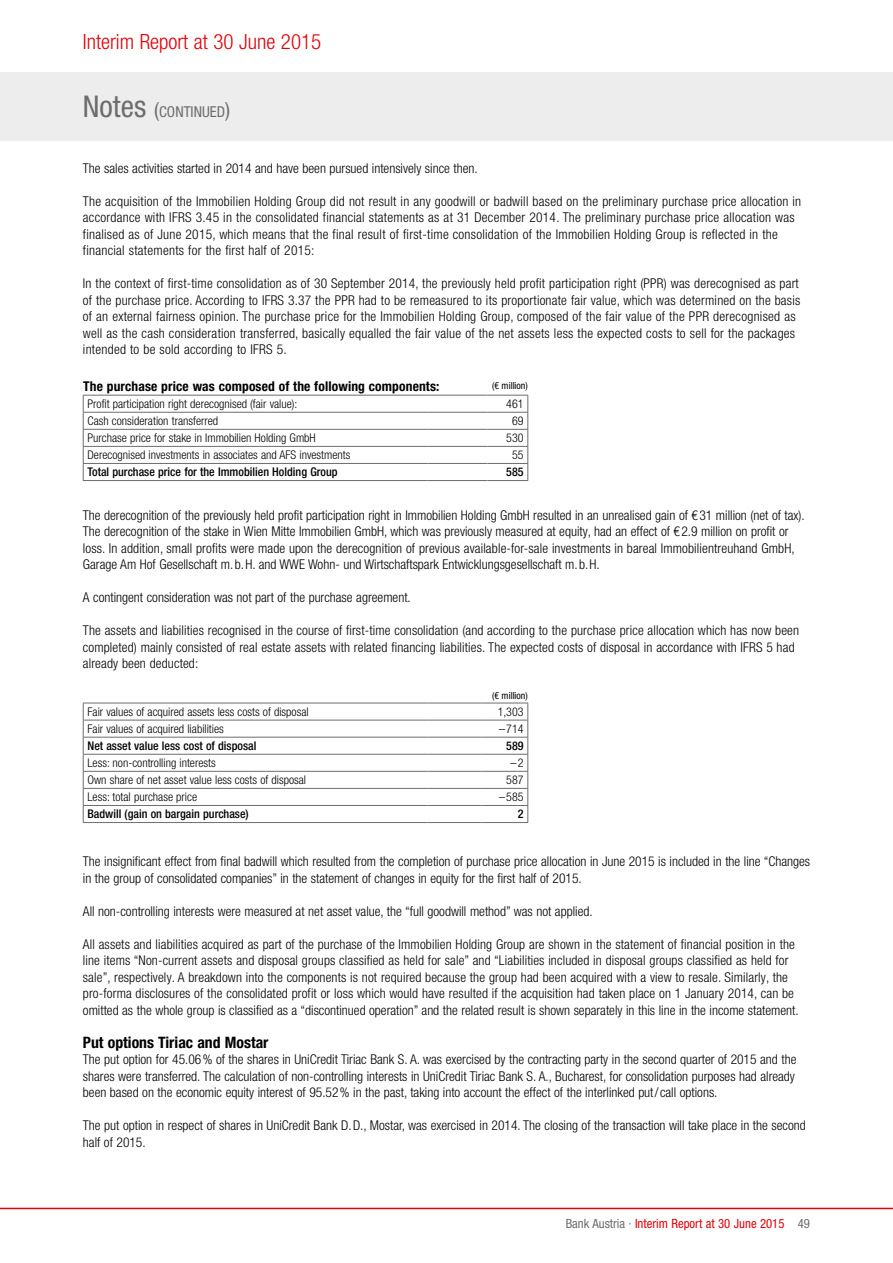
<style>
.page{position:relative;width:893px;height:1263px;background:#fff}
.page>*{position:absolute;margin:0;border:0;box-sizing:border-box;transform-origin:0 0}
.t1{font:300 condensed 21px "Helvetica Neue LT Pro";color:#e30009}
.t2{font:700 condensed 15.75px "Helvetica Neue LT Pro";color:#000}
.t3{font:condensed 15px "Helvetica Neue LT Pro";color:#6d6d6c}
.t4{font:300 condensed 13.5px/16.5px "Helvetica Neue LT Pro";letter-spacing:.01em;color:#000}
.t5{font:700 condensed 13.5px "Helvetica Neue LT Pro";letter-spacing:.01em;color:#000}
.t6{font:condensed 12.75px "Helvetica Neue LT Pro";color:#e30009}
.t7{font:300 condensed 12px "Helvetica Neue LT Pro";color:#000}
.t8{font:500 condensed 12px "Helvetica Neue LT Pro";color:#000}
.t9{font:condensed 9.75px "Helvetica Neue LT Pro";color:#000}
.s1{font-size:30px}
.s2{font-size:21px}
.s3{color:#6d6d6c}
</style>
<div class="page">
<div style="left:0;top:72px;width:893px;height:68px;background:#ededed"></div>
<hr style="left:0;top:1208px;width:893px;height:1px;background:#e30009">
<hr style="left:83px;top:412px;width:344px;height:1px;background:#6d6d6c">
<hr style="left:427px;top:412px;width:61px;height:1px;background:#6d6d6c">
<hr style="left:488px;top:412px;width:40px;height:1px;background:#6d6d6c">
<hr style="left:83px;top:429px;width:344px;height:1px;background:#6d6d6c">
<hr style="left:427px;top:429px;width:61px;height:1px;background:#6d6d6c">
<hr style="left:488px;top:429px;width:40px;height:1px;background:#6d6d6c">
<hr style="left:83px;top:446px;width:344px;height:1px;background:#6d6d6c">
<hr style="left:427px;top:446px;width:61px;height:1px;background:#6d6d6c">
<hr style="left:488px;top:446px;width:40px;height:1px;background:#6d6d6c">
<hr style="left:83px;top:463px;width:344px;height:1px;background:#6d6d6c">
<svg style="left:83px;top:396px;width:1px;height:84px"></svg>
<hr style="left:427px;top:463px;width:61px;height:1px;background:#6d6d6c">
<hr style="left:488px;top:463px;width:40px;height:1px;background:#6d6d6c">
<svg style="left:527px;top:396px;width:1px;height:84px"></svg>
<hr style="left:83px;top:395px;width:344px;height:1px;background:#6d6d6c">
<hr style="left:427px;top:395px;width:61px;height:1px;background:#6d6d6c">
<hr style="left:488px;top:395px;width:40px;height:1px;background:#6d6d6c">
<hr style="left:83px;top:480px;width:344px;height:1px;background:#6d6d6c">
<hr style="left:427px;top:480px;width:61px;height:1px;background:#6d6d6c">
<hr style="left:488px;top:480px;width:40px;height:1px;background:#6d6d6c">
<hr style="left:83px;top:754px;width:344px;height:1px;background:#6d6d6c">
<hr style="left:427px;top:754px;width:55px;height:1px;background:#6d6d6c">
<hr style="left:482px;top:754px;width:46px;height:1px;background:#6d6d6c">
<hr style="left:83px;top:771px;width:344px;height:1px;background:#6d6d6c">
<hr style="left:427px;top:771px;width:55px;height:1px;background:#6d6d6c">
<hr style="left:482px;top:771px;width:46px;height:1px;background:#6d6d6c">
<hr style="left:83px;top:788px;width:344px;height:1px;background:#6d6d6c">
<hr style="left:427px;top:788px;width:55px;height:1px;background:#6d6d6c">
<hr style="left:482px;top:788px;width:46px;height:1px;background:#6d6d6c">
<hr style="left:83px;top:805px;width:344px;height:1px;background:#6d6d6c">
<svg style="left:83px;top:704px;width:1px;height:118px"></svg>
<hr style="left:427px;top:805px;width:55px;height:1px;background:#6d6d6c">
<hr style="left:482px;top:805px;width:46px;height:1px;background:#6d6d6c">
<svg style="left:527px;top:704px;width:1px;height:118px"></svg>
<hr style="left:83px;top:703px;width:344px;height:1px;background:#6d6d6c">
<hr style="left:427px;top:703px;width:55px;height:1px;background:#6d6d6c">
<hr style="left:482px;top:703px;width:46px;height:1px;background:#6d6d6c">
<hr style="left:83px;top:720px;width:344px;height:1px;background:#6d6d6c">
<hr style="left:427px;top:720px;width:55px;height:1px;background:#6d6d6c">
<hr style="left:482px;top:720px;width:46px;height:1px;background:#6d6d6c">
<hr style="left:83px;top:737px;width:344px;height:1px;background:#6d6d6c">
<hr style="left:427px;top:737px;width:55px;height:1px;background:#6d6d6c">
<hr style="left:482px;top:737px;width:46px;height:1px;background:#6d6d6c">
<hr style="left:83px;top:822px;width:344px;height:1px;background:#6d6d6c">
<hr style="left:427px;top:822px;width:55px;height:1px;background:#6d6d6c">
<hr style="left:482px;top:822px;width:46px;height:1px;background:#6d6d6c">
<h1 class="t1" style="left:83px;top:30px;width:240px">Interim Report at 30 June 2015</h1>
<p class="t3" style="left:83px;top:103px;width:149px"><span class="s1">Notes</span> <span class="s2">(</span>CONTINUED<span class="s2">)</span></p>
<p class="t4" style="left:83px;top:160px;width:396px">The sales activities started in 2014 and have been pursued intensively since then.</p>
<p class="t4" style="left:83px;top:193px;width:720px">The acquisition of the Immobilien Holding Group did not result in any goodwill or badwill based on the preliminary purchase price allocation in accordance with IFRS 3.45 in the consolidated financial statements as at 31 December 2014. The preliminary purchase price allocation was finalised as of June 2015, which means that the final result of first-time consolidation of the Immobilien Holding Group is reflected in the financial statements for the first half of 2015:</p>
<p class="t4" style="left:83px;top:275px;width:719px">In the context of first-time consolidation as of 30 September 2014, the previously held profit participation right (PPR) was derecognised as part of the purchase price. According to IFRS 3.37 the PPR had to be remeasured to its proportionate fair value, which was determined on the basis of an external fairness opinion. The purchase price for the Immobilien Holding Group, composed of the fair value of the PPR derecognised as well as the cash consideration transferred, basically equalled the fair value of the net assets less the expected costs to sell for the packages intended to be sold according to IFRS 5.</p>
<p class="t5" style="left:83px;top:378px;width:358px">The purchase price was composed of the following components:</p>
<p class="t9" style="left:492px;top:380px;width:37px">(€ million)</p>
<p class="t7" style="left:87px;top:397px;width:211px">Profit participation right derecognised (fair value):</p>
<p class="t7" style="left:506px;top:397px;width:19px">461</p>
<p class="t7" style="left:87px;top:414px;width:132px">Cash consideration transferred</p>
<p class="t7" style="left:512px;top:414px;width:13px">69</p>
<p class="t7" style="left:87px;top:431px;width:230px">Purchase price for stake in Immobilien Holding GmbH</p>
<p class="t7" style="left:506px;top:431px;width:19px">530</p>
<p class="t7" style="left:87px;top:448px;width:264px">Derecognised investments in associates and AFS investments</p>
<p class="t7" style="left:512px;top:448px;width:13px">55</p>
<p class="t8" style="left:87px;top:465px;width:252px">Total purchase price for the Immobilien Holding Group</p>
<p class="t8" style="left:506px;top:465px;width:19px">585</p>
<p class="t4" style="left:83px;top:506px;width:723px">The derecognition of the previously held profit participation right in Immobilien Holding GmbH resulted in an unrealised gain of €31 million (net of tax).<br>The derecognition of the stake in Wien Mitte Immobilien GmbH, which was previously measured at equity, had an effect of €2.9 million on profit or loss. In addition, small profits were made upon the derecognition of previous available-for-sale investments in bareal Immobilientreuhand GmbH, Garage Am Hof Gesellschaft m.b.H. and WWE Wohn- und Wirtschaftspark Entwicklungsgesellschaft m.b.H.</p>
<p class="t4" style="left:83px;top:589px;width:329px">A contingent consideration was not part of the purchase agreement.</p>
<p class="t4" style="left:83px;top:622px;width:718px">The assets and liabilities recognised in the course of first-time consolidation (and according to the purchase price allocation which has now been completed) mainly consisted of real estate assets with related financing liabilities. The expected costs of disposal in accordance with IFRS 5 had already been deducted:</p>
<p class="t9" style="left:492px;top:689px;width:37px">(€ million)</p>
<p class="t7" style="left:87px;top:705px;width:223px">Fair values of acquired assets less costs of disposal</p>
<p class="t7" style="left:498px;top:705px;width:27px">1,303</p>
<p class="t7" style="left:87px;top:722px;width:138px">Fair values of acquired liabilities</p>
<p class="t7" style="left:499px;top:722px;width:26px">–714</p>
<p class="t8" style="left:87px;top:739px;width:170px">Net asset value less cost of disposal</p>
<p class="t8" style="left:506px;top:739px;width:19px">589</p>
<p class="t7" style="left:87px;top:756px;width:130px">Less: non-controlling interests</p>
<p class="t7" style="left:511px;top:756px;width:14px">–2</p>
<p class="t7" style="left:87px;top:773px;width:220px">Own share of net asset value less costs of disposal</p>
<p class="t7" style="left:506px;top:773px;width:19px">587</p>
<p class="t7" style="left:87px;top:790px;width:111px">Less: total purchase price</p>
<p class="t7" style="left:499px;top:790px;width:26px">–585</p>
<p class="t8" style="left:87px;top:807px;width:163px">Badwill (gain on bargain purchase)</p>
<p class="t8" style="left:518px;top:807px;width:7px">2</p>
<p class="t4" style="left:83px;top:853px;width:729px">The insignificant effect from final badwill which resulted from the completion of purchase price allocation in June 2015 is included in the line “Changes in the group of consolidated companies” in the statement of changes in equity for the first half of 2015.</p>
<p class="t4" style="left:83px;top:902px;width:511px">All non-controlling interests were measured at net asset value, the “full goodwill method” was not applied.</p>
<p class="t4" style="left:83px;top:935px;width:717px">All assets and liabilities acquired as part of the purchase of the Immobilien Holding Group are shown in the statement of financial position in the line items “Non-current assets and disposal groups classified as held for sale” and “Liabilities included in disposal groups classified as held for sale”, respectively. A breakdown into the components is not required because the group had been acquired with a view to resale. Similarly, the pro-forma disclosures of the consolidated profit or loss which would have resulted if the acquisition had taken place on 1 January 2014, can be omitted as the whole group is classified as a “discontinued operation” and the related result is shown separately in this line in the income statement.</p>
<p class="t2" style="left:83px;top:1032px;width:187px">Put options Tiriac and Mostar</p>
<p class="t4" style="left:83px;top:1051px;width:715px;text-align:justify">The put option for 45.06% of the shares in UniCredit Tiriac Bank S. A. was exercised by the contracting party in the second quarter of 2015 and the shares were transferred. The calculation of non-controlling interests in UniCredit Tiriac Bank S. A., Bucharest, for consolidation purposes had already been based on the economic equity interest of 95.52% in the past, taking into account the effect of the interlinked put/call options.</p>
<p class="t4" style="left:83px;top:1117px;width:724px">The put option in respect of shares in UniCredit Bank D.D., Mostar, was exercised in 2014. The closing of the transaction will take place in the second half of 2015.</p>
<p class="t6" style="left:566px;top:1216px;width:246px"><span class="s3">Bank Austria ·</span> Interim Report at 30 June 2015 <span class="s3">49</span></p>
</div>
